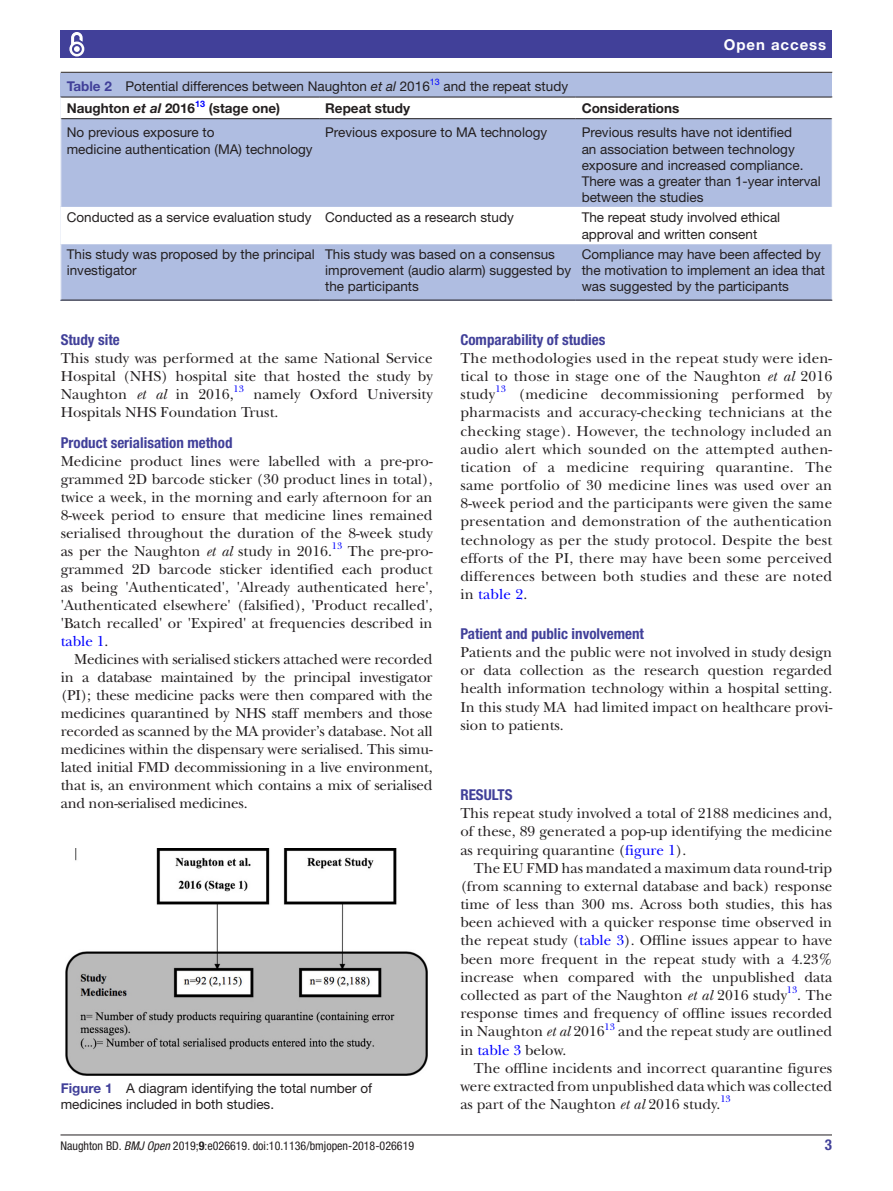
<style>
.page{position:relative;width:893px;height:1191px;background:#fff}
.page>*{position:absolute;margin:0;border:0;box-sizing:border-box;transform-origin:0 0}
.t1{font:15px/18.1px "New Baskerville";color:#231f20;text-align:justify}
.t2{font:700 condensed 15px "Helvetica Neue LT Std";color:#414099}
.t3{font:700 15px "Helvetica Neue LT Std";letter-spacing:.065em;color:#fff}
.t4{font:13.5px/16.2px "Helvetica Neue LT Std";color:#231f20}
.t5{font:700 13.5px "Helvetica Neue LT Std";color:#231f20}
.t6{font:condensed 12px "Helvetica Neue LT Std";color:#231f20}
.t7{font:9.9px "New Baskerville";color:#00f}
.s1{font-weight:700;color:#414099}
.s2{font-style:italic}
.s3{font-weight:700}
.s4{font-weight:700;font-style:italic}
.s5{color:#00f}
</style>
<div class="page">
<hr style="left:61px;top:1134px;width:771px;height:1px;background:#231f20">
<div style="left:61px;top:31px;width:771px;height:27px;background:#414099"></div>
<svg style="left:69px;top:32px;width:16px;height:25px"></svg>
<div style="left:61px;top:73px;width:771px;height:227px;background:#afbde1"></div>
<hr style="left:61px;top:72px;width:771px;height:1px;background:#231f20">
<div style="left:61px;top:98px;width:771px;height:20px;background:#fff"></div>
<svg style="left:61px;top:119px;width:771px;height:181px"></svg>
<hr style="left:61px;top:97px;width:258px;height:1px;background:#231f20">
<hr style="left:61px;top:118px;width:258px;height:1px;background:#231f20">
<hr style="left:319px;top:97px;width:257px;height:1px;background:#231f20">
<hr style="left:319px;top:118px;width:257px;height:1px;background:#231f20">
<hr style="left:576px;top:97px;width:256px;height:1px;background:#231f20">
<hr style="left:576px;top:118px;width:256px;height:1px;background:#231f20">
<hr style="left:61px;top:300px;width:258px;height:1px;background:#231f20">
<hr style="left:319px;top:300px;width:257px;height:1px;background:#231f20">
<hr style="left:576px;top:300px;width:256px;height:1px;background:#231f20">
<svg style="left:60px;top:97px;width:1px;height:22px"></svg>
<img style="left:66px;top:848px;width:361px;height:227px">
<p class="t4" style="left:67px;top:75px;width:503px;line-height:22px"><span class="s1">Table 2</span> Potential differences between Naughton <span class="s2">et al</span> 2016<sup>13</sup> and the repeat study<br><span class="s3">Naughton</span> <span class="s4">et al</span> <span class="s3">2016</span><sup>13</sup> <span class="s3">(stage one)</span></p>
<p class="t5" style="left:325px;top:99px;width:87px">Repeat study</p>
<p class="t5" style="left:582px;top:99px;width:99px">Considerations</p>
<p class="t3" style="left:724px;top:35px;width:104px">Open access</p>
<p class="t4" style="left:67px;top:124px;width:247px">No previous exposure to<br>medicine authentication (MA) technology</p>
<p class="t4" style="left:325px;top:124px;width:224px">Previous exposure to MA technology</p>
<p class="t4" style="left:582px;top:124px;width:241px">Previous results have not identified<br>an association between technology exposure and increased compliance.<br>There was a greater than 1-year interval between the studies</p>
<p class="t4" style="left:67px;top:209px;width:448px">Conducted as a service evaluation study Conducted as a research study</p>
<p class="t4" style="left:582px;top:209px;width:200px">The repeat study involved ethical approval and written consent</p>
<p class="t4" style="left:67px;top:245px;width:250px">This study was proposed by the principal investigator</p>
<p class="t4" style="left:325px;top:245px;width:248px">This study was based on a consensus improvement (audio alarm) suggested by the participants</p>
<p class="t4" style="left:582px;top:245px;width:245px">Compliance may have been affected by the motivation to implement an idea that was suggested by the participants</p>
<p class="t2" style="left:61px;top:330px;width:61px">Study site</p>
<p class="t1" style="left:61px;top:349px;width:373px">This study was performed at the same National Service Hospital (NHS) hospital site that hosted the study by Naughton <span class="s2">et al</span> in 2016,</p>
<p class="t7" style="left:234px;top:383px;width:12px">13</p>
<p class="t1" style="left:61px;top:385px;width:373px;text-indent:193px">namely Oxford University<br>Hospitals NHS Foundation Trust.</p>
<p class="t2" style="left:61px;top:434px;width:173px">Product serialisation method</p>
<p class="t1" style="left:61px;top:452px;width:373px">Medicine product lines were labelled with a pre-pro&shy;grammed 2D barcode sticker (30 product lines in total), twice a week, in the morning and early afternoon for an 8-week period to ensure that medicine lines remained serialised throughout the duration of the 8-week study as per the Naughton <span class="s2">et al</span> study in 2016.<sup>13</sup> The pre-pro&shy;grammed 2D barcode sticker identified each product as being 'Authenticated', 'Already authenticated here', 'Authenticated elsewhere' (falsified), 'Product recalled', 'Batch recalled' or 'Expired' at frequencies described in <span class="s5">table 1</span>.</p>
<p class="t1" style="left:61px;top:650px;width:373px;text-indent:14px">Medicines with serialised stickers attached were recorded in a database maintained by the principal investigator (PI); these medicine packs were then compared with the medicines quarantined by NHS staff members and those recorded as scanned by the MA provider’s database. Not all medicines within the dispensary were serialised. This simu&shy;lated initial FMD decommissioning in a live environment, that is, an environment which contains a mix of serialised and non-serialised medicines.</p>
<p class="t4" style="left:61px;top:1080px;width:313px"><span class="s1">Figure 1</span> A diagram identifying the total number of medicines included in both studies.</p>
<p class="t2" style="left:460px;top:330px;width:147px">Comparability of studies</p>
<p class="t1" style="left:460px;top:349px;width:373px">The methodologies used in the repeat study were iden&shy;tical to those in stage one of the Naughton <span class="s2">et al</span> 2016 study</p>
<p class="t7" style="left:495px;top:383px;width:12px">13</p>
<p class="t1" style="left:460px;top:385px;width:373px;text-indent:58px">(medicine decommissioning performed by pharmacists and accuracy-checking technicians at the checking stage). However, the technology included an audio alert which sounded on the attempted authen&shy;tication of a medicine requiring quarantine. The same portfolio of 30 medicine lines was used over an 8-week period and the participants were given the same presentation and demonstration of the authentication technology as per the study protocol. Despite the best efforts of the PI, there may have been some perceived differences between both studies and these are noted in <span class="s5">table 2</span>.</p>
<p class="t2" style="left:460px;top:624px;width:185px">Patient and public involvement</p>
<p class="t1" style="left:460px;top:643px;width:373px">Patients and the public were not involved in study design or data collection as the research question regarded health information technology within a hospital setting.<br>In this study MA had limited impact on healthcare provi&shy;sion to patients.</p>
<p class="t2" style="left:460px;top:785px;width:54px">Results</p>
<p class="t1" style="left:460px;top:804px;width:373px">This repeat study involved a total of 2188 medicines and, of these, 89 generated a pop-up identifying the medicine as requiring quarantine (<span class="s5">figure 1</span>).</p>
<p class="t1" style="left:460px;top:859px;width:373px;text-indent:14px">The EU FMD has mandated a maximum data round-trip (from scanning to external database and back) response time of less than 300 ms. Across both studies, this has been achieved with a quicker response time observed in the repeat study (<span class="s5">table 3</span>). Offline issues appear to have been more frequent in the repeat study with a 4.23% increase when compared with the unpublished data collected as part of the Naughton <span class="s2">et al</span> 2016 study<sup>13</sup>. The response times and frequency of offline issues recorded in Naughton <span class="s2">et al</span> 2016</p>
<p class="t7" style="left:605px;top:1020px;width:12px">13</p>
<p class="t1" style="left:618px;top:1022px;width:216px">and the repeat study are outlined</p>
<p class="t1" style="left:460px;top:1040px;width:107px">in <span class="s5">table 3</span> below.</p>
<p class="t1" style="left:474px;top:1059px;width:360px">The offline incidents and incorrect quarantine figures</p>
<p class="t1" style="left:460px;top:1077px;width:373px">were extracted from unpublished data which was collected</p>
<p class="t1" style="left:460px;top:1095px;width:272px">as part of the Naughton <span class="s2">et al</span> 2016 study.<sup>13</sup></p>
<p class="t6" style="left:61px;top:1138px;width:355px">Naughton BD. <span class="s2">BMJ Open</span> 2019;<span class="s3">9</span>:e026619. doi:10.1136/bmjopen-2018-026619</p>
<p class="t2" style="left:825px;top:1135px;width:9px">3</p>
</div>
